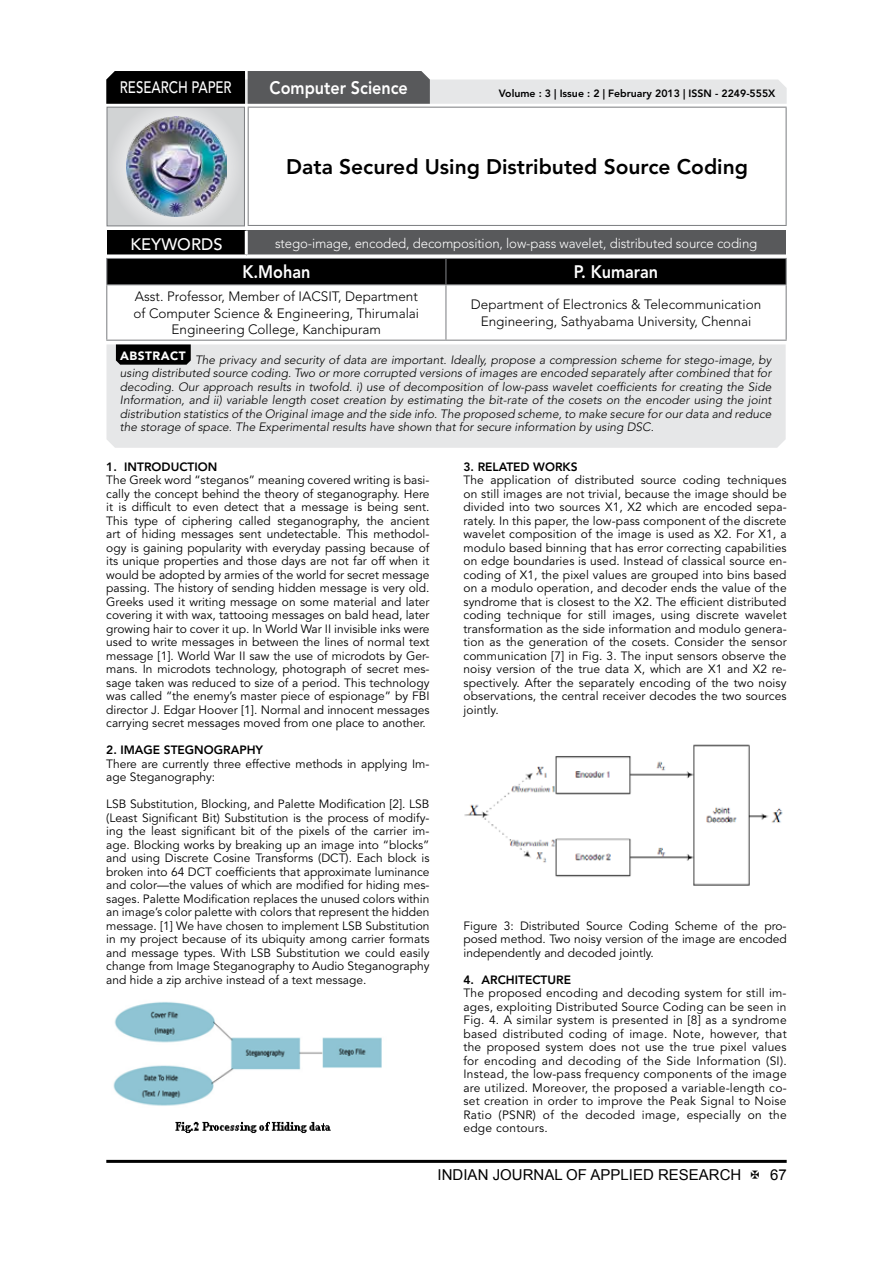
<style>
.page{position:relative;width:893px;height:1263px;background:#fff}
.page>*{position:absolute;margin:0;border:0;box-sizing:border-box;transform-origin:0 0}
.t1{font:800 21px "Avenir LT Std";color:#000}
.t2{font:800 18px "Avenir LT Std";color:#fff;scale:.9 1}
.t3{font:500 16.5px "Avenir LT Std";color:#fff;scale:.8 1}
.t4{font:500 16.5px "Avenir LT Std";color:#fff}
.t5{font:15px "Arial";color:#000}
.t6{font:300 13.5px/16.2px "Avenir LT Std";color:#000;text-align:center}
.t7{font:300 13.5px "Avenir LT Std";letter-spacing:-.01em;color:#fff}
.t8{font:12px/13.5px "Avenir LT Std";color:#000;text-align:justify}
.t9{font:italic 300 12px/13.5px "Avenir LT Std";color:#000;text-align:justify}
.t10{font:800 12px "Avenir LT Std";color:#000}
.t11{font:800 10.5px "Avenir LT Std";color:#000}
</style>
<div class="page">
<hr style="left:106px;top:1160px;width:681px;height:3px;background:#000">
<div style="left:107px;top:107px;width:137px;height:119px;background:linear-gradient(to right,#d8dadb,#d9dadb)"></div>
<div style="left:106px;top:107px;width:139px;height:119px;border:1px solid #808285"></div>
<img style="left:127px;top:117px;width:99px;height:99px">
<svg style="left:106px;top:71px;width:681px;height:33px;background:#959697"></svg>
<hr style="left:248px;top:107px;width:539px;height:1px;background:#808285">
<hr style="left:248px;top:108px;width:1px;height:117px;background:#808285">
<hr style="left:786px;top:108px;width:1px;height:117px;background:#808285">
<hr style="left:248px;top:225px;width:539px;height:1px;background:#808285">
<div style="left:106px;top:258px;width:681px;height:26px;background:#000"></div>
<hr style="left:106px;top:284px;width:340px;height:1px;background:#808285">
<hr style="left:106px;top:285px;width:1px;height:55px;background:#808285">
<hr style="left:446px;top:284px;width:341px;height:1px;background:#808285">
<hr style="left:445px;top:285px;width:1px;height:55px;background:#808285">
<hr style="left:786px;top:285px;width:1px;height:55px;background:#808285">
<hr style="left:106px;top:340px;width:340px;height:1px;background:#808285">
<hr style="left:446px;top:340px;width:341px;height:1px;background:#808285">
<div style="left:107px;top:231px;width:139px;height:25px;background:#000"></div>
<div style="left:246px;top:231px;width:540px;height:25px;background:#58595b"></div>
<hr style="left:245px;top:231px;width:3px;height:23px;background:#fff">
<hr style="left:107px;top:254px;width:139px;height:3px;background:#fff">
<hr style="left:246px;top:254px;width:540px;height:3px;background:#fff">
<div style="left:106px;top:344px;width:680px;height:104px;background:#e6e7e8"></div>
<svg style="left:116px;top:344px;width:75px;height:21px;background:#0c0c0c"></svg>
<img style="left:113px;top:1002px;width:269px;height:131px">
<img style="left:464px;top:744px;width:319px;height:142px">
<h3 class="t3" style="left:120px;top:78px;width:139px">RESEARCH PAPER</h3>
<h2 class="t2" style="left:270px;top:77px;width:155px">Computer Science</h2>
<p class="t11" style="left:499px;top:87px;width:278px">Volume : 3 | Issue : 2 | February 2013 | ISSN - 2249-555X</p>
<h1 class="t1" style="left:286px;top:155px;width:463px">Data Secured Using Distributed Source Coding</h1>
<h3 class="t4" style="left:131px;top:234px;width:93px">KEYWORDS</h3>
<p class="t7" style="left:275px;top:236px;width:484px">stego-image, encoded, decomposition, low-pass wavelet, distributed source coding</p>
<h2 class="t2" style="left:242px;top:261px;width:77px">K.Mohan</h2>
<h2 class="t2" style="left:574px;top:261px;width:95px">P. Kumaran</h2>
<p class="t6" style="left:134px;top:289px;width:287px">Asst. Professor, Member of IACSIT, Department of Computer Science &amp; Engineering, Thirumalai<br>Engineering College, Kanchipuram</p>
<p class="t6" style="left:471px;top:297px;width:292px">Department of Electronics &amp; Telecommunication<br>Engineering, Sathyabama University, Chennai</p>
<p class="t9" style="left:120px;top:353px;width:653px"><sup>ABSTRACT</sup> The privacy and security of data are important. Ideally, propose a compression scheme for stego-image, by using distributed source coding. Two or more corrupted versions of images are encoded separately after combined that for decoding. Our approach results in twofold. i) use of decomposition of low-pass wavelet coefficients for creating the Side Information, and ii) variable length coset creation by estimating the bit-rate of the cosets on the encoder using the joint distribution statistics of the Original image and the side info. The proposed scheme, to make secure for our data and reduce the storage of space. The Experimental results have shown that for secure information by using DSC.</p>
<p class="t10" style="left:106px;top:460px;width:113px">1. INTRODUCTION</p>
<p class="t8" style="left:106px;top:474px;width:325px">The Greek word “steganos” meaning covered writing is basi&shy;cally the concept behind the theory of steganography. Here it is difficult to even detect that a message is being sent.<br>This type of ciphering called steganography, the ancient art of hiding messages sent undetectable. This methodol&shy;ogy is gaining popularity with everyday passing because of its unique properties and those days are not far off when it would be adopted by armies of the world for secret message passing. The history of sending hidden message is very old.<br>Greeks used it writing message on some material and later covering it with wax, tattooing messages on bald head, later growing hair to cover it up. In World War II invisible inks were used to write messages in between the lines of normal text message [1]. World War II saw the use of microdots by Ger&shy;mans. In microdots technology, photograph of secret mes&shy;sage taken was reduced to size of a period. This technology was called “the enemy’s master piece of espionage” by FBI director J. Edgar Hoover [1]. Normal and innocent messages carrying secret messages moved from one place to another.</p>
<p class="t10" style="left:106px;top:743px;width:158px">2. IMAGE STEGNOGRAPHY</p>
<p class="t8" style="left:106px;top:757px;width:325px">There are currently three effective methods in applying Im&shy;age Steganography:</p>
<p class="t8" style="left:106px;top:798px;width:325px">LSB Substitution, Blocking, and Palette Modification [2]. LSB (Least Significant Bit) Substitution is the process of modify&shy;ing the least significant bit of the pixels of the carrier im&shy;age. Blocking works by breaking up an image into “blocks” and using Discrete Cosine Transforms (DCT). Each block is broken into 64 DCT coefficients that approximate luminance and color—the values of which are modified for hiding mes&shy;sages. Palette Modification replaces the unused colors within an image’s color palette with colors that represent the hidden message. [1] We have chosen to implement LSB Substitution in my project because of its ubiquity among carrier formats and message types. With LSB Substitution we could easily change from Image Steganography to Audio Steganography and hide a zip archive instead of a text message.</p>
<p class="t10" style="left:463px;top:460px;width:116px">3. RELATED WORKS</p>
<p class="t8" style="left:463px;top:474px;width:325px">The application of distributed source coding techniques on still images are not trivial, because the image should be divided into two sources X1, X2 which are encoded sepa&shy;rately. In this paper, the low-pass component of the discrete wavelet composition of the image is used as X2. For X1, a modulo based binning that has error correcting capabilities on edge boundaries is used. Instead of classical source en&shy;coding of X1, the pixel values are grouped into bins based on a modulo operation, and decoder ends the value of the syndrome that is closest to the X2. The efficient distributed coding technique for still images, using discrete wavelet transformation as the side information and modulo genera&shy;tion as the generation of the cosets. Consider the sensor communication [7] in Fig. 3. The input sensors observe the noisy version of the true data X, which are X1 and X2 re&shy;spectively. After the separately encoding of the two noisy observations, the central receiver decodes the two sources jointly.</p>
<p class="t8" style="left:463px;top:919px;width:325px">Figure 3: Distributed Source Coding Scheme of the pro&shy;posed method. Two noisy version of the image are encoded independently and decoded jointly.</p>
<p class="t10" style="left:463px;top:973px;width:109px">4. ARCHITECTURE</p>
<p class="t8" style="left:463px;top:987px;width:325px">The proposed encoding and decoding system for still im&shy;ages, exploiting Distributed Source Coding can be seen in Fig. 4. A similar system is presented in [8] as a syndrome based distributed coding of image. Note, however, that the proposed system does not use the true pixel values for encoding and decoding of the Side Information (SI).<br>Instead, the low-pass frequency components of the image are utilized. Moreover, the proposed a variable-length co&shy;set creation in order to improve the Peak Signal to Noise Ratio (PSNR) of the decoded image, especially on the edge contours.</p>
<p class="t5" style="left:438px;top:1164px;width:305px">INDIAN JOURNAL OF APPLIED RESEARCH</p>
<p class="t5" style="left:770px;top:1164px;width:18px">67</p>
</div>
